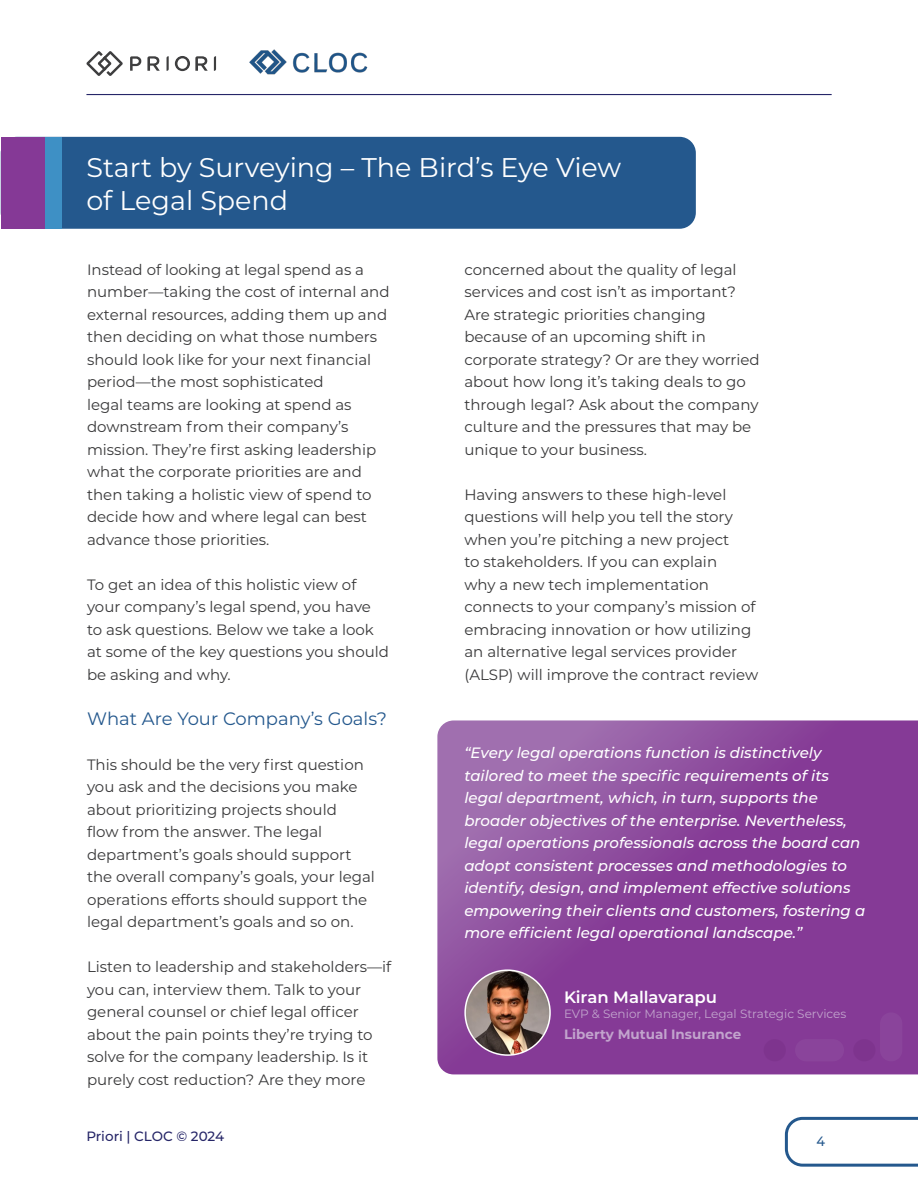
<style>
.page{position:relative;width:918px;height:1188px;background:#fff}
.page>*{position:absolute;margin:0;border:0;box-sizing:border-box;transform-origin:0 0}
.t1{font:27px/32.4px "Montserrat";color:#fff}
.t2{font:18px "Montserrat";color:#24588d}
.t3{font:600 16.5px "Montserrat";color:#fff}
.t4{font:15px/22.5px "Montserrat";color:#383839}
.t5{font:italic 500 15px/22.5px "Montserrat";color:#fff}
.t6{font:700 13.5px "Montserrat";color:#c2a4cd}
.t7{font:500 13.5px "Montserrat";letter-spacing:-.005em;color:#262668}
.t8{font:500 13.5px "Montserrat";color:#24588d;scale:.95 1}
.t9{font:12px "Montserrat";color:#c2a4cd}
</style>
<div class="page">
<img style="left:249px;top:49px;width:119px;height:26px">
<hr style="left:86px;top:94px;width:746px;height:1px;background:#262668">
<svg style="left:785px;top:1117px;width:133px;height:50px"></svg>
<svg style="left:147px;top:56px;width:13px;height:15px"></svg>
<svg style="left:167px;top:56px;width:2px;height:15px"></svg>
<svg style="left:214px;top:56px;width:2px;height:15px"></svg>
<svg style="left:175px;top:56px;width:33px;height:15px"></svg>
<svg style="left:130px;top:56px;width:11px;height:15px"></svg>
<svg style="left:86px;top:51px;width:37px;height:25px"></svg>
<div style="left:1px;top:137px;width:695px;height:92px;background:#24588d;border-radius:16px"></div>
<div style="left:1px;top:137px;width:44px;height:92px;background:#853996"></div>
<div style="left:45px;top:137px;width:17px;height:92px;background:#3e90c5"></div>
<svg style="left:437px;top:720px;width:481px;height:354px;background:#8b479b"></svg>
<div style="left:853px;top:1039px;width:23px;height:22px;background:#7a3189;border-radius:50%"></div>
<div style="left:880px;top:1012px;width:22px;height:49px;background:#8a449b;border-radius:11px"></div>
<img style="left:465px;top:970px;width:85px;height:85px;border-radius:42px">
<div style="left:464px;top:969px;width:87px;height:87px;border:2px solid #fff;border-radius:50%"></div>
<div style="left:795px;top:1039px;width:49px;height:22px;background:#8a449b;border-radius:11px"></div>
<div style="left:764px;top:1039px;width:22px;height:22px;background:#7a3189;border-radius:50%"></div>
<p class="t1" style="left:86px;top:151px;width:536px">Start by Surveying – The Bird’s Eye View of Legal Spend</p>
<p class="t4" style="left:87px;top:258px;width:304px">Instead of looking at legal spend as a number—taking the cost of internal and external resources, adding them up and then deciding on what those numbers should look like for your next financial period—the most sophisticated<br>legal teams are looking at spend as downstream from their company’s mission. They’re first asking leadership what the corporate priorities are and then taking a holistic view of spend to decide how and where legal can best advance those priorities.</p>
<p class="t4" style="left:87px;top:573px;width:304px">To get an idea of this holistic view of your company’s legal spend, you have to ask questions. Below we take a look at some of the key questions you should be asking and why.</p>
<p class="t2" style="left:87px;top:706px;width:302px">What Are Your Company’s Goals?</p>
<p class="t4" style="left:87px;top:753px;width:289px">This should be the very first question you ask and the decisions you make about prioritizing projects should<br>flow from the answer. The legal department’s goals should support the overall company’s goals, your legal operations efforts should support the legal department’s goals and so on.</p>
<p class="t4" style="left:87px;top:955px;width:306px">Listen to leadership and stakeholders—if you can, interview them. Talk to your general counsel or chief legal officer about the pain points they’re trying to solve for the company leadership. Is it purely cost reduction? Are they more</p>
<p class="t4" style="left:464px;top:258px;width:297px">concerned about the quality of legal services and cost isn’t as important?<br>Are strategic priorities changing because of an upcoming shift in corporate strategy? Or are they worried about how long it’s taking deals to go through legal? Ask about the company culture and the pressures that may be unique to your business.</p>
<p class="t4" style="left:464px;top:483px;width:295px">Having answers to these high-level questions will help you tell the story when you’re pitching a new project<br>to stakeholders. If you can explain<br>why a new tech implementation connects to your company’s mission of embracing innovation or how utilizing an alternative legal services provider (ALSP) will improve the contract review</p>
<p class="t5" style="left:464px;top:741px;width:402px">“Every legal operations function is distinctively tailored to meet the specific requirements of its legal department, which, in turn, supports the broader objectives of the enterprise. Nevertheless, legal operations professionals across the board can adopt consistent processes and methodologies to identify, design, and implement effective solutions empowering their clients and customers, fostering a more efficient legal operational landscape.”</p>
<p class="t3" style="left:564px;top:986px;width:155px">Kiran Mallavarapu</p>
<p class="t9" style="left:564px;top:1006px;width:284px">EVP &amp; Senior Manager, Legal Strategic Services</p>
<p class="t6" style="left:564px;top:1024px;width:179px">Liberty Mutual Insurance</p>
<p class="t7" style="left:86px;top:1127px;width:139px">Priori | CLOC © 2024</p>
<p class="t8" style="left:816px;top:1132px;width:11px">4</p>
</div>
